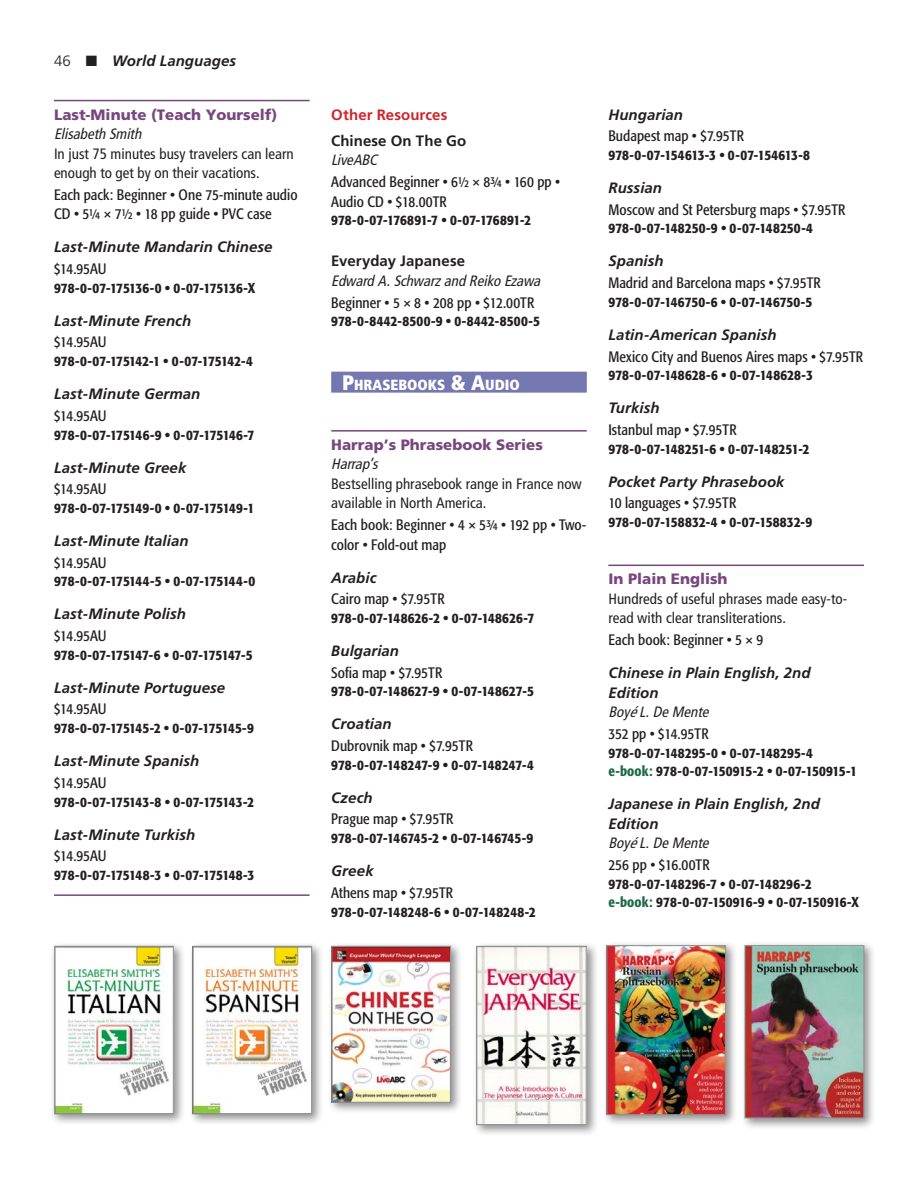
<style>
.page{position:relative;width:918px;height:1188px;background:#fff}
.page>*{position:absolute;margin:0;border:0;box-sizing:border-box;transform-origin:0 0}
.t1{font:condensed 15px/19.5px "Formata";letter-spacing:.005em;color:#231f20}
.t2{font:italic 700 15px/19.5px "Frutiger";letter-spacing:.005em;color:#231f20}
.t3{font:condensed 15px/19.5px "Frutiger";color:#231f20}
.t4{font:italic condensed 15px "Frutiger";letter-spacing:-.005em;color:#231f20}
.t5{font:900 15px "Frutiger";color:#78467e}
.t6{font:700 15px "Frutiger";letter-spacing:.005em;color:#231f20}
.t7{font:700 15px "Frutiger";letter-spacing:.005em;color:#d1232a}
.t8{font:900 condensed 14.7px "Frutiger";color:#fff}
.t9{font:500 condensed 14.25px/18.8px "Formata";letter-spacing:.005em;color:#231f20}
.t10{font:500 condensed 14.25px "Formata";letter-spacing:-.02em;color:#231f20}
.s1{font-weight:300;font-style:normal}
.s2{font-size:21px}
.s3{color:#1d6945}
</style>
<div class="page">
<hr style="left:54px;top:100px;width:256px;height:1px;background:#78467e">
<hr style="left:54px;top:894px;width:256px;height:2px;background:#78467e">
<div style="left:331px;top:372px;width:256px;height:21px;background:#7477b0"></div>
<hr style="left:331px;top:430px;width:256px;height:2px;background:#78467e">
<hr style="left:608px;top:565px;width:256px;height:1px;background:#78467e">
<div style="left:50px;top:941px;width:136px;height:186px;background:#231f20;opacity:.5"></div>
<img style="left:56px;top:948px;width:116px;height:164px">
<div style="left:54px;top:946px;width:120px;height:168px;border:1px solid #939598"></div>
<div style="left:188px;top:941px;width:136px;height:186px;background:#231f20;opacity:.5"></div>
<img style="left:194px;top:948px;width:116px;height:164px">
<div style="left:192px;top:946px;width:120px;height:168px;border:1px solid #939598"></div>
<div style="left:327px;top:941px;width:136px;height:174px;background:#231f20;opacity:.5"></div>
<img style="left:333px;top:948px;width:116px;height:153px">
<div style="left:331px;top:946px;width:120px;height:157px;border:1px solid #939598"></div>
<div style="left:472px;top:941px;width:127px;height:196px;background:#231f20;opacity:.5"></div>
<img style="left:478px;top:948px;width:107px;height:175px">
<div style="left:476px;top:946px;width:111px;height:179px;border:1px solid #939598"></div>
<div style="left:602px;top:941px;width:136px;height:186px;background:#231f20;opacity:.5"></div>
<img style="left:608px;top:947px;width:116px;height:166px">
<div style="left:606px;top:945px;width:120px;height:170px;border:1px solid #939598"></div>
<div style="left:740px;top:941px;width:136px;height:190px;background:#231f20;opacity:.5"></div>
<img style="left:746px;top:947px;width:116px;height:169px">
<div style="left:744px;top:945px;width:120px;height:173px;border:1px solid #939598"></div>
<p class="t2" style="left:54px;top:51px;width:184px"><span class="s1">46</span> ■ World Languages</p>
<p class="t5" style="left:54px;top:105px;width:225px">Last-Minute (Teach Yourself)</p>
<p class="t4" style="left:54px;top:125px;width:89px">Elisabeth Smith</p>
<p class="t3" style="left:54px;top:144px;width:241px">In just 75 minutes busy travelers can learn enough to get by on their vacations.</p>
<p class="t1" style="left:54px;top:185px;width:245px">Each pack: Beginner • One 75-minute audio<br>CD • 5¼ × 7½ • 18 pp guide • PVC case</p>
<p class="t2" style="left:54px;top:237px;width:220px">Last-Minute Mandarin Chinese</p>
<p class="t1" style="left:54px;top:259px;width:54px">$14.95AU</p>
<p class="t9" style="left:54px;top:278px;width:203px">978-0-07-175136-0 • 0-07-175136-X</p>
<p class="t2" style="left:54px;top:311px;width:139px">Last-Minute French</p>
<p class="t1" style="left:54px;top:332px;width:54px">$14.95AU</p>
<p class="t9" style="left:54px;top:352px;width:200px">978-0-07-175142-1 • 0-07-175142-4</p>
<p class="t2" style="left:54px;top:384px;width:148px">Last-Minute German</p>
<p class="t1" style="left:54px;top:406px;width:54px">$14.95AU</p>
<p class="t9" style="left:54px;top:425px;width:202px">978-0-07-175146-9 • 0-07-175146-7</p>
<p class="t2" style="left:54px;top:457px;width:134px">Last-Minute Greek</p>
<p class="t1" style="left:54px;top:479px;width:54px">$14.95AU</p>
<p class="t9" style="left:54px;top:499px;width:202px">978-0-07-175149-0 • 0-07-175149-1</p>
<p class="t2" style="left:54px;top:531px;width:136px">Last-Minute Italian</p>
<p class="t1" style="left:54px;top:553px;width:54px">$14.95AU</p>
<p class="t9" style="left:54px;top:572px;width:203px">978-0-07-175144-5 • 0-07-175144-0</p>
<p class="t2" style="left:54px;top:604px;width:134px">Last-Minute Polish</p>
<p class="t1" style="left:54px;top:626px;width:54px">$14.95AU</p>
<p class="t10" style="left:54px;top:646px;width:200px">978-0-07-175147-6 • 0-07-175147-5</p>
<p class="t2" style="left:54px;top:678px;width:173px">Last-Minute Portuguese</p>
<p class="t1" style="left:54px;top:700px;width:54px">$14.95AU</p>
<p class="t9" style="left:54px;top:719px;width:201px">978-0-07-175145-2 • 0-07-175145-9</p>
<p class="t2" style="left:54px;top:751px;width:147px">Last-Minute Spanish</p>
<p class="t1" style="left:54px;top:773px;width:54px">$14.95AU</p>
<p class="t9" style="left:54px;top:792px;width:201px">978-0-07-175143-8 • 0-07-175143-2</p>
<p class="t2" style="left:54px;top:825px;width:143px">Last-Minute Turkish</p>
<p class="t1" style="left:54px;top:846px;width:54px">$14.95AU</p>
<p class="t9" style="left:54px;top:866px;width:202px">978-0-07-175148-3 • 0-07-175148-3</p>
<p class="t7" style="left:331px;top:106px;width:118px">Other Resources</p>
<p class="t6" style="left:331px;top:132px;width:137px">Chinese On The Go</p>
<p class="t4" style="left:331px;top:151px;width:48px">LiveABC</p>
<p class="t1" style="left:331px;top:172px;width:231px">Advanced Beginner • 6½ × 8¾ • 160 pp •<br>Audio CD • $18.00TR</p>
<p class="t9" style="left:331px;top:211px;width:201px">978-0-07-176891-7 • 0-07-176891-2</p>
<p class="t6" style="left:331px;top:252px;width:135px">Everyday Japanese</p>
<p class="t4" style="left:331px;top:272px;width:211px">Edward A. Schwarz and Reiko Ezawa</p>
<p class="t1" style="left:331px;top:293px;width:205px">Beginner • 5 × 8 • 208 pp • $12.00TR</p>
<p class="t9" style="left:331px;top:312px;width:210px">978-0-8442-8500-9 • 0-8442-8500-5</p>
<p class="t8" style="left:342px;top:376px;width:179px"><span class="s2">P</span>HRASEBOOKS <span class="s2">&amp; A</span>UDIO</p>
<p class="t5" style="left:331px;top:436px;width:213px">Harrap’s Phrasebook Series</p>
<p class="t4" style="left:331px;top:456px;width:48px">Harrap’s</p>
<p class="t3" style="left:331px;top:474px;width:252px">Bestselling phrasebook range in France now available in North America.</p>
<p class="t1" style="left:331px;top:515px;width:256px">Each book: Beginner • 4 × 5¾ • 192 pp • Two&shy;color • Fold-out map</p>
<p class="t2" style="left:331px;top:568px;width:47px">Arabic</p>
<p class="t1" style="left:331px;top:589px;width:115px">Cairo map • $7.95TR</p>
<p class="t9" style="left:331px;top:609px;width:204px">978-0-07-148626-2 • 0-07-148626-7</p>
<p class="t2" style="left:331px;top:641px;width:69px">Bulgarian</p>
<p class="t1" style="left:331px;top:663px;width:112px">Sofia map • $7.95TR</p>
<p class="t9" style="left:331px;top:682px;width:204px">978-0-07-148627-9 • 0-07-148627-5</p>
<p class="t2" style="left:331px;top:714px;width:62px">Croatian</p>
<p class="t1" style="left:331px;top:736px;width:143px">Dubrovnik map • $7.95TR</p>
<p class="t9" style="left:331px;top:755px;width:204px">978-0-07-148247-9 • 0-07-148247-4</p>
<p class="t2" style="left:331px;top:788px;width:43px">Czech</p>
<p class="t1" style="left:331px;top:810px;width:124px">Prague map • $7.95TR</p>
<p class="t9" style="left:331px;top:829px;width:204px">978-0-07-146745-2 • 0-07-146745-9</p>
<p class="t2" style="left:331px;top:861px;width:44px">Greek</p>
<p class="t1" style="left:331px;top:883px;width:123px">Athens map • $7.95TR</p>
<p class="t9" style="left:331px;top:902px;width:206px">978-0-07-148248-6 • 0-07-148248-2</p>
<p class="t2" style="left:608px;top:105px;width:76px">Hungarian</p>
<p class="t1" style="left:608px;top:126px;width:137px">Budapest map • $7.95TR</p>
<p class="t9" style="left:608px;top:146px;width:203px">978-0-07-154613-3 • 0-07-154613-8</p>
<p class="t2" style="left:608px;top:178px;width:55px">Russian</p>
<p class="t1" style="left:608px;top:200px;width:238px">Moscow and St Petersburg maps • $7.95TR</p>
<p class="t9" style="left:608px;top:219px;width:206px">978-0-07-148250-9 • 0-07-148250-4</p>
<p class="t2" style="left:608px;top:251px;width:57px">Spanish</p>
<p class="t1" style="left:608px;top:273px;width:214px">Madrid and Barcelona maps • $7.95TR</p>
<p class="t9" style="left:608px;top:292px;width:206px">978-0-07-146750-6 • 0-07-146750-5</p>
<p class="t2" style="left:608px;top:325px;width:170px">Latin-American Spanish</p>
<p class="t1" style="left:608px;top:347px;width:256px">Mexico City and Buenos Aires maps • $7.95TR</p>
<p class="t9" style="left:608px;top:366px;width:206px">978-0-07-148628-6 • 0-07-148628-3</p>
<p class="t2" style="left:608px;top:398px;width:53px">Turkish</p>
<p class="t1" style="left:608px;top:420px;width:130px">Istanbul map • $7.95TR</p>
<p class="t9" style="left:608px;top:439px;width:202px">978-0-07-148251-6 • 0-07-148251-2</p>
<p class="t2" style="left:608px;top:472px;width:178px">Pocket Party Phrasebook</p>
<p class="t1" style="left:608px;top:493px;width:129px">10 languages • $7.95TR</p>
<p class="t9" style="left:608px;top:513px;width:205px">978-0-07-158832-4 • 0-07-158832-9</p>
<p class="t5" style="left:608px;top:570px;width:121px">In Plain English</p>
<p class="t3" style="left:608px;top:589px;width:240px">Hundreds of useful phrases made easy-to&shy;read with clear transliterations.</p>
<p class="t1" style="left:608px;top:630px;width:156px">Each book: Beginner • 5 × 9</p>
<p class="t2" style="left:608px;top:663px;width:204px">Chinese in Plain English, 2nd<br>Edition</p>
<p class="t4" style="left:608px;top:703px;width:101px">Boyé L. De Mente</p>
<p class="t1" style="left:608px;top:724px;width:102px">352 pp • $14.95TR</p>
<p class="t9" style="left:608px;top:743px;width:250px">978-0-07-148295-0 • 0-07-148295-4 <span class="s3">e-book:</span> 978-0-07-150915-2 • 0-07-150915-1</p>
<p class="t2" style="left:608px;top:794px;width:213px">Japanese in Plain English, 2nd<br>Edition</p>
<p class="t4" style="left:608px;top:834px;width:101px">Boyé L. De Mente</p>
<p class="t1" style="left:608px;top:855px;width:103px">256 pp • $16.00TR</p>
<p class="t9" style="left:608px;top:874px;width:252px">978-0-07-148296-7 • 0-07-148296-2 <span class="s3">e-book:</span> 978-0-07-150916-9 • 0-07-150916-X</p>
</div>
